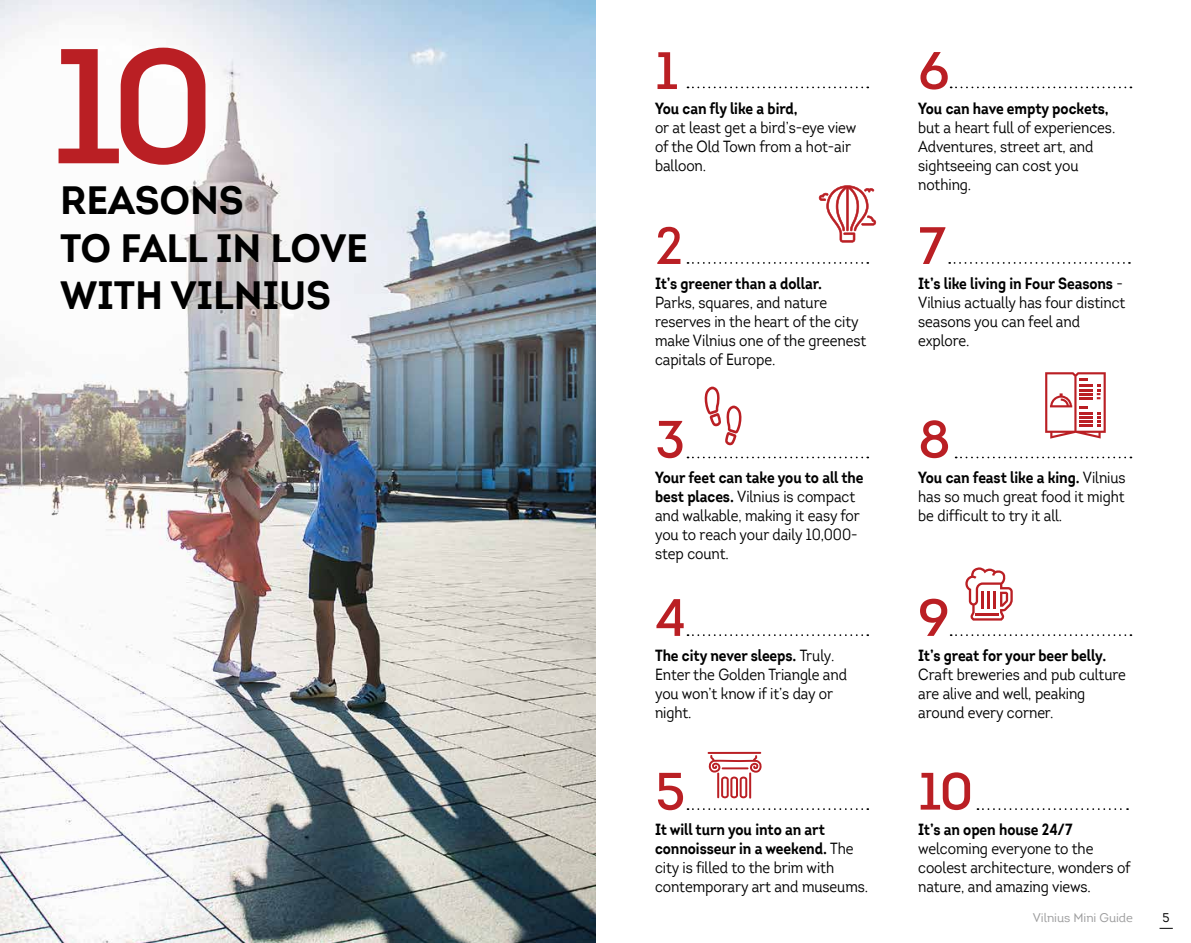
<style>
.page{position:relative;width:1191px;height:943px;background:#fff}
.page>*{position:absolute;margin:0;border:0;box-sizing:border-box;transform-origin:0 0}
.t1{font:600 163.1px "Intro";color:#ba1f24}
.t2{font:600 52.5px "Intro";color:#ba1f24}
.t3{font:700 38.5px/47.2px "Intro";letter-spacing:-.005em;color:#000}
.t4{font:15.75px/18.9px "Intro";letter-spacing:-.005em;color:#000;scale:.89 1}
.t5{font:700 15.75px "Intro";letter-spacing:-.005em;color:#000;scale:.89 1}
.t6{font:12.25px "Intro";letter-spacing:-.005em;color:#9c9c9d}
.t7{font:12.25px "Intro";color:#000}
.s1{font-weight:700}
</style>
<div class="page">
<img style="left:0;top:0;width:595px;height:943px">
<svg style="left:687px;top:87px;width:181px;height:1px"></svg>
<svg style="left:687px;top:262px;width:181px;height:2px"></svg>
<svg style="left:687px;top:456px;width:181px;height:2px"></svg>
<svg style="left:687px;top:634px;width:181px;height:2px"></svg>
<svg style="left:687px;top:808px;width:181px;height:2px"></svg>
<svg style="left:977px;top:808px;width:151px;height:2px"></svg>
<svg style="left:955px;top:456px;width:176px;height:2px"></svg>
<svg style="left:950px;top:634px;width:181px;height:2px"></svg>
<svg style="left:949px;top:262px;width:181px;height:2px"></svg>
<svg style="left:950px;top:87px;width:181px;height:1px"></svg>
<svg style="left:819px;top:185px;width:57px;height:57px"></svg>
<svg style="left:704px;top:386px;width:38px;height:59px"></svg>
<svg style="left:1045px;top:372px;width:60px;height:66px"></svg>
<svg style="left:965px;top:567px;width:47px;height:53px"></svg>
<hr style="left:707px;top:751px;width:54px;height:3px;background:#ba1f24">
<svg style="left:708px;top:755px;width:54px;height:43px"></svg>
<h1 class="t1" style="left:51px;top:4px;width:167px">10</h1>
<h3 class="t3" style="left:60px;top:177px;width:309px">REASONS<br>TO FALL IN LOVE<br>WITH VILNIUS</h3>
<h2 class="t2" style="left:655px;top:38px;width:25px">1</h2>
<h2 class="t2" style="left:918px;top:38px;width:33px">6</h2>
<p class="t5" style="left:655px;top:99px;width:162px">You can fly like a bird,</p>
<p class="t4" style="left:655px;top:118px;width:228px">or at least get a bird’s-eye view of the Old Town from a hot-air balloon.</p>
<h2 class="t2" style="left:655px;top:213px;width:30px">2</h2>
<p class="t5" style="left:655px;top:274px;width:189px">It’s greener than a dollar.</p>
<p class="t4" style="left:655px;top:293px;width:239px">Parks, squares, and nature reserves in the heart of the city make Vilnius one of the greenest capitals of Europe.</p>
<h2 class="t2" style="left:655px;top:406px;width:32px">3</h2>
<p class="t4" style="left:655px;top:468px;width:236px"><span class="s1">Your feet can take you to all the best places.</span> Vilnius is compact and walkable, making it easy for you to reach your daily 10,000- step count.</p>
<h2 class="t2" style="left:655px;top:584px;width:33px">4</h2>
<p class="t4" style="left:655px;top:646px;width:217px"><span class="s1">The city never sleeps.</span> Truly.<br>Enter the Golden Triangle and you won’t know if it’s day or night.</p>
<h2 class="t2" style="left:655px;top:758px;width:32px">5</h2>
<p class="t4" style="left:655px;top:820px;width:241px"><span class="s1">It will turn you into an art connoisseur in a weekend.</span> The city is filled to the brim with contemporary art and museums.</p>
<p class="t5" style="left:918px;top:99px;width:216px">You can have empty pockets,</p>
<p class="t4" style="left:918px;top:118px;width:223px">but a heart full of experiences.<br>Adventures, street art, and sightseeing can cost you nothing.</p>
<h2 class="t2" style="left:918px;top:213px;width:29px">7</h2>
<p class="t4" style="left:918px;top:274px;width:234px"><span class="s1">It’s like living in Four Seasons</span> -<br>Vilnius actually has four distinct seasons you can feel and explore.</p>
<h2 class="t2" style="left:918px;top:406px;width:34px">8</h2>
<p class="t4" style="left:918px;top:468px;width:235px;text-align:justify"><span class="s1">You can feast like a king.</span> Vilnius has so much great food it might be difficult to try it all.</p>
<h2 class="t2" style="left:918px;top:584px;width:33px">9</h2>
<p class="t5" style="left:918px;top:645px;width:213px">It’s great for your beer belly.</p>
<p class="t4" style="left:918px;top:665px;width:235px">Craft breweries and pub culture are alive and well, peaking around every corner.</p>
<h2 class="t2" style="left:918px;top:758px;width:57px">10</h2>
<p class="t5" style="left:918px;top:819px;width:175px">It’s an open house 24/7</p>
<p class="t4" style="left:918px;top:838px;width:240px">welcoming everyone to the coolest architecture, wonders of nature, and amazing views.</p>
<p class="t6" style="left:1032px;top:910px;width:102px">Vilnius Mini Guide</p>
<p class="t7" style="left:1162px;top:910px;width:9px">5</p>
</div>
